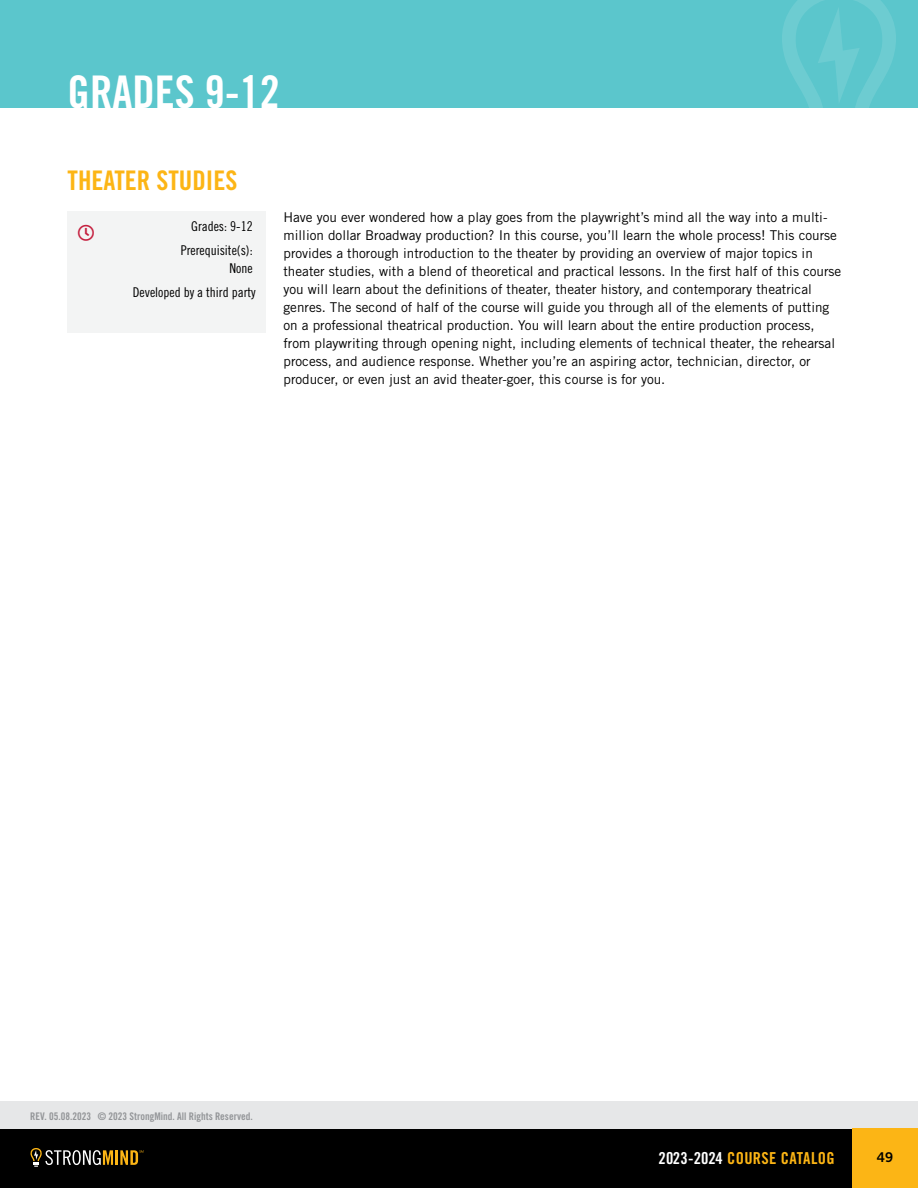
<style>
.page{position:relative;width:918px;height:1188px;background:#fff}
.page>*{position:absolute;margin:0;border:0;box-sizing:border-box;transform-origin:0 0}
.t1{font:45px "Trade Gothic LT Std Bd Cn 20";color:#fff}
.t2{font:27px "Trade Gothic LT Std Bd Cn 20";color:#fcb515}
.t3{font:16.5px "Trade Gothic LT Std Bd Cn 20";letter-spacing:.02em;color:#fcb515}
.t4{font:13.5px/18px "Trade Gothic LT Std";color:#000}
.t5{font:13.5px/24.8px "Trade Gothic LT Std Cn 18";color:#000;text-align:right}
.t6{font:13.5px "Trade Gothic LT Std Bd 2";color:#000}
.t7{font:10.5px "Trade Gothic LT Std Bd Cn 20";color:#939598}
.s1{color:#fff}
</style>
<div class="page">
<div style="left:0;top:1102px;width:918px;height:27px;background:#e6e7e8"></div>
<div style="left:0;top:1129px;width:918px;height:59px;background:#000"></div>
<div style="left:852px;top:1129px;width:66px;height:59px;background:#fcb515"></div>
<hr style="left:115px;top:1150px;width:3px;height:15px;background:#fcb515">
<svg style="left:30px;top:1148px;width:83px;height:19px"></svg>
<svg style="left:120px;top:1150px;width:24px;height:15px"></svg>
<div style="left:0;top:0;width:918px;height:108px;background:#5bc6cc"></div>
<svg style="left:782px;top:0;width:114px;height:108px"></svg>
<div style="left:68px;top:211px;width:198px;height:122px;background:#f3f4f4"></div>
<h1 class="t1" style="left:68px;top:65px;width:214px">GRADES 9-12</h1>
<h2 class="t2" style="left:68px;top:164px;width:171px">THEATER STUDIES</h2>
<p class="t5" style="left:181px;top:213px;width:73px">Grades: 9-12<br>Prerequisite(s):</p>
<p class="t5" style="left:133px;top:257px;width:124px;line-height:23.9px">None<br>Developed by a third party</p>
<p class="t4" style="left:284px;top:208px;width:559px">Have you ever wondered how a play goes from the playwright’s mind all the way into a multi&shy;million dollar Broadway production? In this course, you’ll learn the whole process! This course provides a thorough introduction to the theater by providing an overview of major topics in theater studies, with a blend of theoretical and practical lessons. In the first half of this course you will learn about the definitions of theater, theater history, and contemporary theatrical genres. The second of half of the course will guide you through all of the elements of putting on a professional theatrical production. You will learn about the entire production process, from playwriting through opening night, including elements of technical theater, the rehearsal process, and audience response. Whether you’re an aspiring actor, technician, director, or producer, or even just an avid theater-goer, this course is for you.</p>
<p class="t7" style="left:30px;top:1110px;width:224px">REV. 05.08.2023 © 2023 StrongMind. All Rights Reserved.</p>
<p class="t3" style="left:658px;top:1148px;width:178px"><span class="s1">2023-2024</span> COURSE CATALOG</p>
<p class="t6" style="left:877px;top:1148px;width:18px">49</p>
</div>
